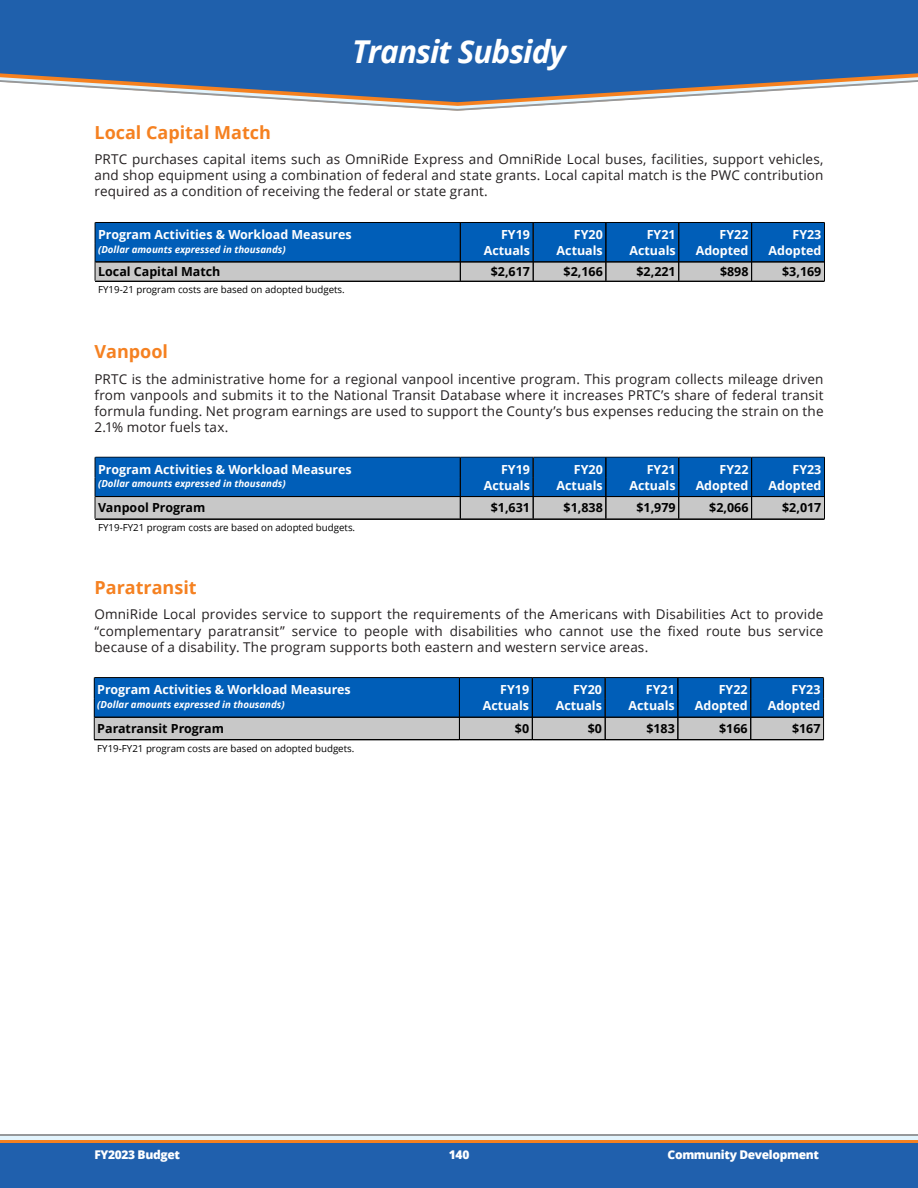
<style>
.page{position:relative;width:918px;height:1188px;background:#fff}
.page>*{position:absolute;margin:0;border:0;box-sizing:border-box;transform-origin:0 0}
.t1{font:italic 700 31.5px "Open Sans";letter-spacing:-.03em;color:#fff}
.t2{font:700 19.35px "Liberation Sans";color:#000}
.Heading_L2{font:700 18px "Open Sans";color:#f58121}
.t3{font:15.3px/16.8px "Liberation Sans";color:#000}
.Body{font:13.5px/16.2px "Open Sans";letter-spacing:.01em;color:#231f20;text-align:justify}
.t4{font:700 12.45px "Open Sans";color:#fff}
.t5{font:700 12.45px "Open Sans";color:#000}
.t6{font:800 12px "Open Sans";letter-spacing:-.03em;color:#fff}
.t7{font:9.75px "Open Sans";color:#000}
.t8{font:italic 700 9.75px "Open Sans";color:#fff}
</style>
<div class="page">
<div style="left:0;top:0;width:918px;height:68px;background:#1f60ac"></div>
<svg style="left:0;top:68px;width:918px;height:43px"></svg>
<div style="left:0;top:1135px;width:918px;height:53px;background:#2060ad"></div>
<div style="left:0;top:1135px;width:918px;height:8px;background:#f58120"></div>
<div style="left:0;top:1135px;width:918px;height:5px;background:#e2f4fd"></div>
<hr style="left:0;top:1135px;width:918px;height:1px;background:#96989a">
<svg style="left:95px;top:222px;width:730px;height:60px;background:#3a75ad"></svg>
<svg style="left:94px;top:457px;width:731px;height:63px;background:#437cb2"></svg>
<hr style="left:94px;top:740px;width:730px;height:1px;background:#000">
<svg style="left:94px;top:677px;width:730px;height:63px;background:#427bb1"></svg>
<p class="t1" style="left:352px;top:29px;width:215px">Transit Subsidy</p>
<p class="Heading_L2" style="left:94px;top:120px;width:178px">Local Capital Match</p>
<p class="Body" style="left:94px;top:151px;width:731px">PRTC purchases capital items such as OmniRide Express and OmniRide Local buses, facilities, support vehicles, and shop equipment using a combination of federal and state grants. Local capital match is the PWC contribution required as a condition of receiving the federal or state grant.</p>
<p class="t4" style="left:98px;top:226px;width:255px">Program Activities &amp; Workload Measures</p>
<p class="t4" style="left:501px;top:226px;width:30px">FY19</p>
<p class="t4" style="left:574px;top:226px;width:30px">FY20</p>
<p class="t4" style="left:647px;top:226px;width:30px">FY21</p>
<p class="t4" style="left:720px;top:226px;width:30px">FY22</p>
<p class="t4" style="left:793px;top:226px;width:30px">FY23</p>
<p class="t8" style="left:98px;top:242px;width:189px">(Dollar amounts expressed in thousands)</p>
<p class="t4" style="left:484px;top:242px;width:48px">Actuals</p>
<p class="t4" style="left:557px;top:242px;width:48px">Actuals</p>
<p class="t4" style="left:629px;top:242px;width:48px">Actuals</p>
<p class="t4" style="left:696px;top:242px;width:54px">Adopted</p>
<p class="t4" style="left:769px;top:242px;width:54px">Adopted</p>
<p class="t5" style="left:98px;top:262px;width:124px">Local Capital Match</p>
<p class="t5" style="left:491px;top:262px;width:41px">$2,617</p>
<p class="t5" style="left:564px;top:262px;width:41px">$2,166</p>
<p class="t5" style="left:636px;top:262px;width:41px">$2,221</p>
<p class="t5" style="left:720px;top:262px;width:30px">$898</p>
<p class="t5" style="left:782px;top:262px;width:41px">$3,169</p>
<p class="t7" style="left:98px;top:282px;width:248px">FY19-21 program costs are based on adopted budgets.</p>
<p class="Heading_L2" style="left:94px;top:339px;width:75px">Vanpool</p>
<p class="Body" style="left:94px;top:370px;width:731px">PRTC is the administrative home for a regional vanpool incentive program. This program collects mileage driven from vanpools and submits it to the National Transit Database where it increases PRTC’s share of federal transit formula funding. Net program earnings are used to support the County’s bus expenses reducing the strain on the 2.1% motor fuels tax.</p>
<p class="t3" style="left:97px;top:367px;width:655px">federal transit formula funding. Net program earnings are used to support the County's OmniRide<br>Express bus expenses reducing the strain on the 2.1% motor fuels tax.</p>
<p class="t4" style="left:98px;top:461px;width:255px">Program Activities &amp; Workload Measures</p>
<p class="t4" style="left:501px;top:461px;width:30px">FY19</p>
<p class="t4" style="left:574px;top:461px;width:30px">FY20</p>
<p class="t4" style="left:647px;top:461px;width:30px">FY21</p>
<p class="t4" style="left:720px;top:461px;width:30px">FY22</p>
<p class="t4" style="left:792px;top:461px;width:30px">FY23</p>
<p class="t8" style="left:98px;top:477px;width:189px">(Dollar amounts expressed in thousands)</p>
<p class="t4" style="left:484px;top:477px;width:48px">Actuals</p>
<p class="t4" style="left:557px;top:477px;width:48px">Actuals</p>
<p class="t4" style="left:629px;top:477px;width:48px">Actuals</p>
<p class="t4" style="left:696px;top:477px;width:54px">Adopted</p>
<p class="t4" style="left:769px;top:477px;width:54px">Adopted</p>
<p class="t5" style="left:98px;top:499px;width:109px">Vanpool Program</p>
<p class="t5" style="left:491px;top:499px;width:41px">$1,631</p>
<p class="t5" style="left:564px;top:499px;width:41px">$1,838</p>
<p class="t5" style="left:636px;top:499px;width:41px">$1,979</p>
<p class="t5" style="left:709px;top:499px;width:41px">$2,066</p>
<p class="t5" style="left:782px;top:499px;width:41px">$2,017</p>
<p class="t7" style="left:98px;top:521px;width:259px">FY19-FY21 program costs are based on adopted budgets.</p>
<p class="t2" style="left:96px;top:520px;width:188px">Paratransit Program</p>
<p class="Heading_L2" style="left:94px;top:575px;width:104px">Paratransit</p>
<p class="Body" style="left:94px;top:606px;width:731px">OmniRide Local provides service to support the requirements of the Americans with Disabilities Act to provide “complementary paratransit” service to people with disabilities who cannot use the fixed route bus service because of a disability. The program supports both eastern and western service areas.</p>
<p class="t3" style="left:96px;top:604px;width:479px">Express bus expenses reducing the strain on the 2.1% motor fuels tax.</p>
<p class="t4" style="left:97px;top:681px;width:255px">Program Activities &amp; Workload Measures</p>
<p class="t4" style="left:500px;top:681px;width:30px">FY19</p>
<p class="t4" style="left:573px;top:681px;width:30px">FY20</p>
<p class="t4" style="left:646px;top:681px;width:30px">FY21</p>
<p class="t4" style="left:719px;top:681px;width:30px">FY22</p>
<p class="t4" style="left:792px;top:681px;width:30px">FY23</p>
<p class="t8" style="left:97px;top:697px;width:189px">(Dollar amounts expressed in thousands)</p>
<p class="t4" style="left:483px;top:697px;width:48px">Actuals</p>
<p class="t4" style="left:556px;top:697px;width:48px">Actuals</p>
<p class="t4" style="left:629px;top:697px;width:48px">Actuals</p>
<p class="t4" style="left:695px;top:697px;width:54px">Adopted</p>
<p class="t4" style="left:768px;top:697px;width:54px">Adopted</p>
<p class="t5" style="left:97px;top:719px;width:128px">Paratransit Program</p>
<p class="t5" style="left:515px;top:719px;width:16px">$0</p>
<p class="t5" style="left:588px;top:719px;width:16px">$0</p>
<p class="t5" style="left:646px;top:719px;width:30px">$183</p>
<p class="t5" style="left:719px;top:719px;width:30px">$166</p>
<p class="t5" style="left:792px;top:719px;width:30px">$167</p>
<p class="t7" style="left:97px;top:742px;width:259px">FY19-FY21 program costs are based on adopted budgets.</p>
<p class="t6" style="left:94px;top:1146px;width:87px">FY2023 Budget</p>
<p class="t6" style="left:449px;top:1146px;width:22px">140</p>
<p class="t6" style="left:668px;top:1146px;width:153px">Community Development</p>
</div>
